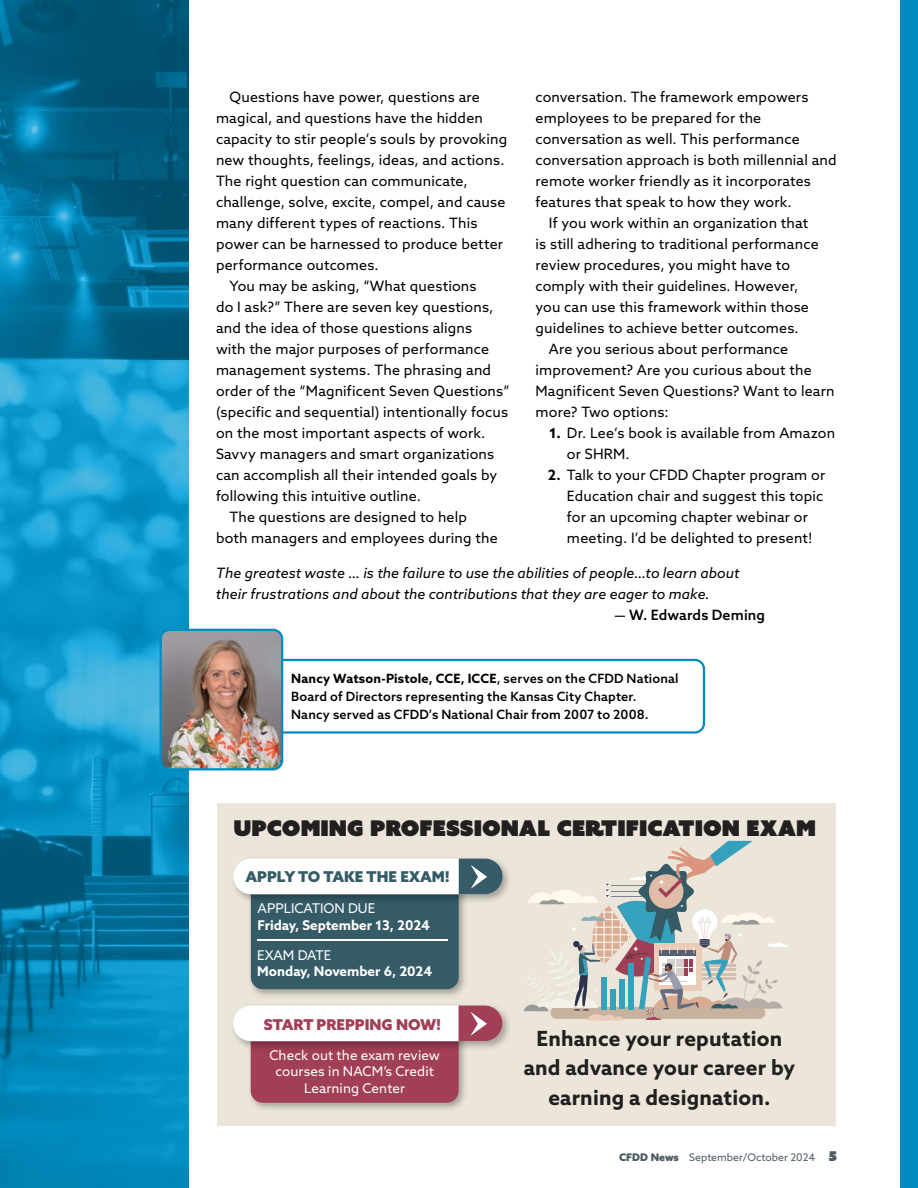
<style>
.page{position:relative;width:918px;height:1188px;background:#fff}
.page>*{position:absolute;margin:0;border:0;box-sizing:border-box;transform-origin:0 0}
.t1{font:21.6px "Azo Sans Uber";color:#231f20}
.t2{font:700 20.85px/29.8px "Azo Sans";letter-spacing:.01em;color:#231f20;text-align:center}
.t3{font:900 15px "Azo Sans";color:#355b67}
.t4{font:900 15px "Azo Sans";color:#a03f56}
.t5{font:14.25px/21px "Azo Sans";letter-spacing:.01em;color:#000}
.t6{font:italic 14.25px/21px "Azo Sans";letter-spacing:.005em;color:#000}
.t7{font:500 14.25px "Azo Sans";letter-spacing:.01em;color:#000}
.t8{font:13.5px/16.4px "Azo Sans";letter-spacing:.01em;color:#fff;text-align:center}
.t9{font:700 13.5px "Azo Sans";color:#fff}
.t10{font:500 12.75px/18px "Azo Sans";letter-spacing:.015em;color:#000}
.t11{font:10.5px "Azo Sans";color:#4c5c65}
.s1{font-weight:700}
.s2{font-weight:900}
.s3{font-family:"Azo Sans Uber";font-size:13.5px}
</style>
<div class="page">
<img style="left:0;top:0;width:189px;height:1188px">
<div style="left:900px;top:0;width:18px;height:1188px;background:#008cc0"></div>
<div style="left:217px;top:659px;width:488px;height:75px;border:2px solid #008cc0;border-radius:9px"></div>
<img style="left:162px;top:630px;width:120px;height:139px">
<div style="left:160px;top:629px;width:123px;height:141px;border:2px solid #008cc0;border-radius:9px"></div>
<div style="left:217px;top:804px;width:619px;height:322px;background:#ece6da"></div>
<img style="left:250px;top:906px;width:215px;height:91px">
<div style="left:251px;top:876px;width:208px;height:113px;background:#355b67;border-radius:12px"></div>
<img style="left:250px;top:1053px;width:215px;height:57px">
<div style="left:251px;top:1020px;width:208px;height:83px;background:#a03f56;border-radius:12px"></div>
<svg style="left:524px;top:841px;width:265px;height:179px"></svg>
<img style="left:233px;top:858px;width:276px;height:48px">
<div style="left:233px;top:859px;width:270px;height:35px;background:#fff;border-radius:18px"></div>
<svg style="left:459px;top:859px;width:44px;height:35px;background:#517079"></svg>
<img style="left:233px;top:1005px;width:276px;height:48px">
<div style="left:233px;top:1006px;width:269px;height:35px;background:#fff;border-radius:18px"></div>
<svg style="left:459px;top:1006px;width:43px;height:35px;background:#aa576a"></svg>
<hr style="left:257px;top:939px;width:190px;height:2px;background:#fff">
<p class="t5" style="left:536px;top:86px;width:275px">conversation. The framework empowers</p>
<p class="t5" style="left:536px;top:107px;width:227px">employees to be prepared for the</p>
<p class="t5" style="left:536px;top:128px;width:266px">conversation as well. This performance</p>
<p class="t5" style="left:536px;top:149px;width:303px">conversation approach is both millennial and</p>
<p class="t5" style="left:536px;top:170px;width:277px">remote worker friendly as it incorporates</p>
<p class="t5" style="left:536px;top:191px;width:258px">features that speak to how they work.</p>
<p class="t5" style="left:549px;top:212px;width:261px">If you work within an organization that</p>
<p class="t5" style="left:536px;top:233px;width:285px">is still adhering to traditional performance</p>
<p class="t5" style="left:536px;top:254px;width:256px">review procedures, you might have to</p>
<p class="t5" style="left:536px;top:275px;width:264px">comply with their guidelines. However,</p>
<p class="t5" style="left:536px;top:296px;width:275px">you can use this framework within those</p>
<p class="t5" style="left:536px;top:317px;width:265px">guidelines to achieve better outcomes.</p>
<p class="t5" style="left:549px;top:338px;width:241px">Are you serious about performance</p>
<p class="t5" style="left:536px;top:359px;width:278px">improvement? Are you curious about the</p>
<p class="t5" style="left:536px;top:380px;width:301px">Magnificent Seven Questions? Want to learn</p>
<p class="t5" style="left:536px;top:401px;width:135px">more? Two options:</p>
<p class="t5" style="left:567px;top:422px;width:270px;text-indent:-17px"><span class="s1">1.</span> Dr. Lee’s book is available from Amazon or SHRM.</p>
<p class="t5" style="left:567px;top:464px;width:260px;text-indent:-19px"><span class="s1">2.</span> Talk to your CFDD Chapter program or Education chair and suggest this topic for an upcoming chapter webinar or meeting. I’d be delighted to present!</p>
<p class="t6" style="left:216px;top:562px;width:525px">The greatest waste … is the failure to use the abilities of people…to learn about their frustrations and about the contributions that they are eager to make.</p>
<p class="t7" style="left:615px;top:605px;width:152px">— W. Edwards Deming</p>
<p class="t5" style="left:230px;top:86px;width:252px">Questions have power, questions are</p>
<p class="t5" style="left:216px;top:107px;width:269px">magical, and questions have the hidden</p>
<p class="t5" style="left:216px;top:128px;width:293px">capacity to stir people’s souls by provoking</p>
<p class="t5" style="left:216px;top:149px;width:290px">new thoughts, feelings, ideas, and actions.</p>
<p class="t5" style="left:216px;top:170px;width:253px">The right question can communicate,</p>
<p class="t5" style="left:216px;top:191px;width:291px">challenge, solve, excite, compel, and cause</p>
<p class="t5" style="left:216px;top:212px;width:263px">many different types of reactions. This</p>
<p class="t5" style="left:216px;top:233px;width:289px">power can be harnessed to produce better</p>
<p class="t5" style="left:216px;top:254px;width:164px">performance outcomes.</p>
<p class="t5" style="left:230px;top:275px;width:249px">You may be asking, “What questions</p>
<p class="t5" style="left:216px;top:296px;width:279px">do I ask?” There are seven key questions,</p>
<p class="t5" style="left:216px;top:317px;width:258px">and the idea of those questions aligns</p>
<p class="t5" style="left:216px;top:338px;width:275px">with the major purposes of performance</p>
<p class="t5" style="left:216px;top:359px;width:277px">management systems. The phrasing and</p>
<p class="t5" style="left:216px;top:380px;width:295px">order of the “Magnificent Seven Questions”</p>
<p class="t5" style="left:216px;top:401px;width:294px">(specific and sequential) intentionally focus</p>
<p class="t5" style="left:216px;top:422px;width:271px">on the most important aspects of work.</p>
<p class="t5" style="left:216px;top:443px;width:280px">Savvy managers and smart organizations</p>
<p class="t5" style="left:216px;top:464px;width:283px">can accomplish all their intended goals by</p>
<p class="t5" style="left:216px;top:485px;width:206px">following this intuitive outline.</p>
<p class="t5" style="left:230px;top:506px;width:239px">The questions are designed to help</p>
<p class="t5" style="left:216px;top:527px;width:283px">both managers and employees during the</p>
<p class="t10" style="left:291px;top:669px;width:389px"><span class="s1">Nancy Watson-Pistole, CCE, ICCE</span>, serves on the CFDD National<br>Board of Directors representing the Kansas City Chapter.<br>Nancy served as CFDD’s National Chair from 2007 to 2008.</p>
<h1 class="t1" style="left:234px;top:814px;width:584px">UPCOMING PROFESSIONAL CERTIFICATION EXAM</h1>
<p class="t3" style="left:245px;top:867px;width:205px">APPLY TO TAKE THE EXAM!</p>
<p class="t8" style="left:258px;top:900px;width:119px">APPLICATION DUE</p>
<p class="t9" style="left:258px;top:916px;width:174px">Friday, September 13, 2024</p>
<p class="t8" style="left:257px;top:947px;width:75px">EXAM DATE</p>
<p class="t9" style="left:257px;top:962px;width:176px">Monday, November 6, 2024</p>
<p class="t4" style="left:264px;top:1014px;width:178px">START PREPPING NOW!</p>
<p class="t8" style="left:269px;top:1047px;width:172px">Check out the exam review courses in NACM’s Credit<br>Learning Center</p>
<h2 class="t2" style="left:524px;top:1023px;width:273px">Enhance your reputation and advance your career by earning a designation.</h2>
<p class="t11" style="left:619px;top:1151px;width:219px"><span class="s2">CFDD News</span> September/October 2024 <span class="s3">5</span></p>
</div>
